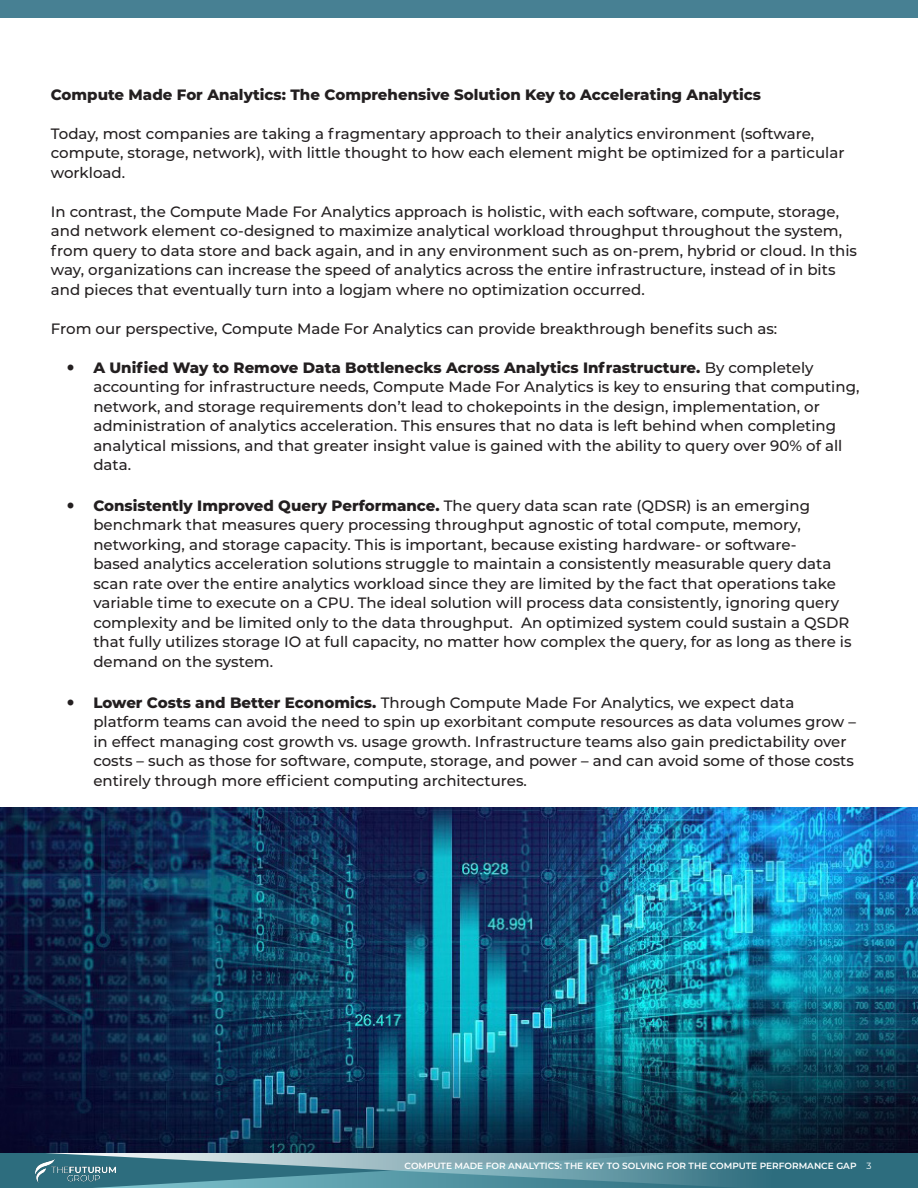
<style>
.page{position:relative;width:918px;height:1188px;background:#fff}
.page>*{position:absolute;margin:0;border:0;box-sizing:border-box;transform-origin:0 0}
.paragraph_style{font:500 15px/19.5px "Montserrat";color:#231f20}
.t1{font:800 15px "Montserrat";color:#231f20}
.t2{font:600 9px "Montserrat";color:#fff}
.s1{font-weight:800}
.s2{font-weight:400}
</style>
<div class="page">
<div style="left:1px;top:1151px;width:917px;height:37px;background:#2d6d7e"></div>
<svg style="left:0;top:1152px;width:767px;height:36px"></svg>
<div style="left:0;top:0;width:918px;height:18px;background:#478093"></div>
<img style="left:0;top:808px;width:918px;height:344px">
<img style="left:35px;top:1160px;width:81px;height:23px">
<p class="t1" style="left:51px;top:83px;width:712px">Compute Made For Analytics: The Comprehensive Solution Key to Accelerating Analytics</p>
<p class="paragraph_style" style="left:51px;top:123px;width:795px">Today, most companies are taking a fragmentary approach to their analytics environment (software, compute, storage, network), with little thought to how each element might be optimized for a particular workload.</p>
<p class="paragraph_style" style="left:51px;top:201px;width:808px">In contrast, the Compute Made For Analytics approach is holistic, with each software, compute, storage, and network element co-designed to maximize analytical workload throughput throughout the system, from query to data store and back again, and in any environment such as on-prem, hybrid or cloud. In this way, organizations can increase the speed of analytics across the entire infrastructure, instead of in bits and pieces that eventually turn into a logjam where no optimization occurred.</p>
<p class="paragraph_style" style="left:51px;top:318px;width:728px">From our perspective, Compute Made For Analytics can provide breakthrough benefits such as:</p>
<p class="paragraph_style" style="left:93px;top:357px;width:768px"><span class="s1">A Unified Way to Remove Data Bottlenecks Across Analytics Infrastructure.</span> By completely accounting for infrastructure needs, Compute Made For Analytics is key to ensuring that computing, network, and storage requirements don’t lead to chokepoints in the design, implementation, or administration of analytics acceleration. This ensures that no data is left behind when completing analytical missions, and that greater insight value is gained with the ability to query over 90% of all data.</p>
<p class="paragraph_style" style="left:93px;top:495px;width:760px"><span class="s1">Consistently Improved Query Performance.</span> The query data scan rate (QDSR) is an emerging benchmark that measures query processing throughput agnostic of total compute, memory, networking, and storage capacity. This is important, because existing hardware- or software-<br>based analytics acceleration solutions struggle to maintain a consistently measurable query data scan rate over the entire analytics workload since they are limited by the fact that operations take variable time to execute on a CPU. The ideal solution will process data consistently, ignoring query complexity and be limited only to the data throughput. An optimized system could sustain a QSDR that fully utilizes storage IO at full capacity, no matter how complex the query, for as long as there is demand on the system.</p>
<p class="paragraph_style" style="left:93px;top:692px;width:764px"><span class="s1">Lower Costs and Better Economics.</span> Through Compute Made For Analytics, we expect data platform teams can avoid the need to spin up exorbitant compute resources as data volumes grow – in effect managing cost growth vs. usage growth. Infrastructure teams also gain predictability over costs – such as those for software, compute, storage, and power – and can avoid some of those costs entirely through more efficient computing architectures.</p>
<p class="t2" style="left:405px;top:1159px;width:468px">COMPUTE MADE FOR ANALYTICS: THE KEY TO SOLVING FOR THE COMPUTE PERFORMANCE GAP <span class="s2">3</span></p>
</div>
